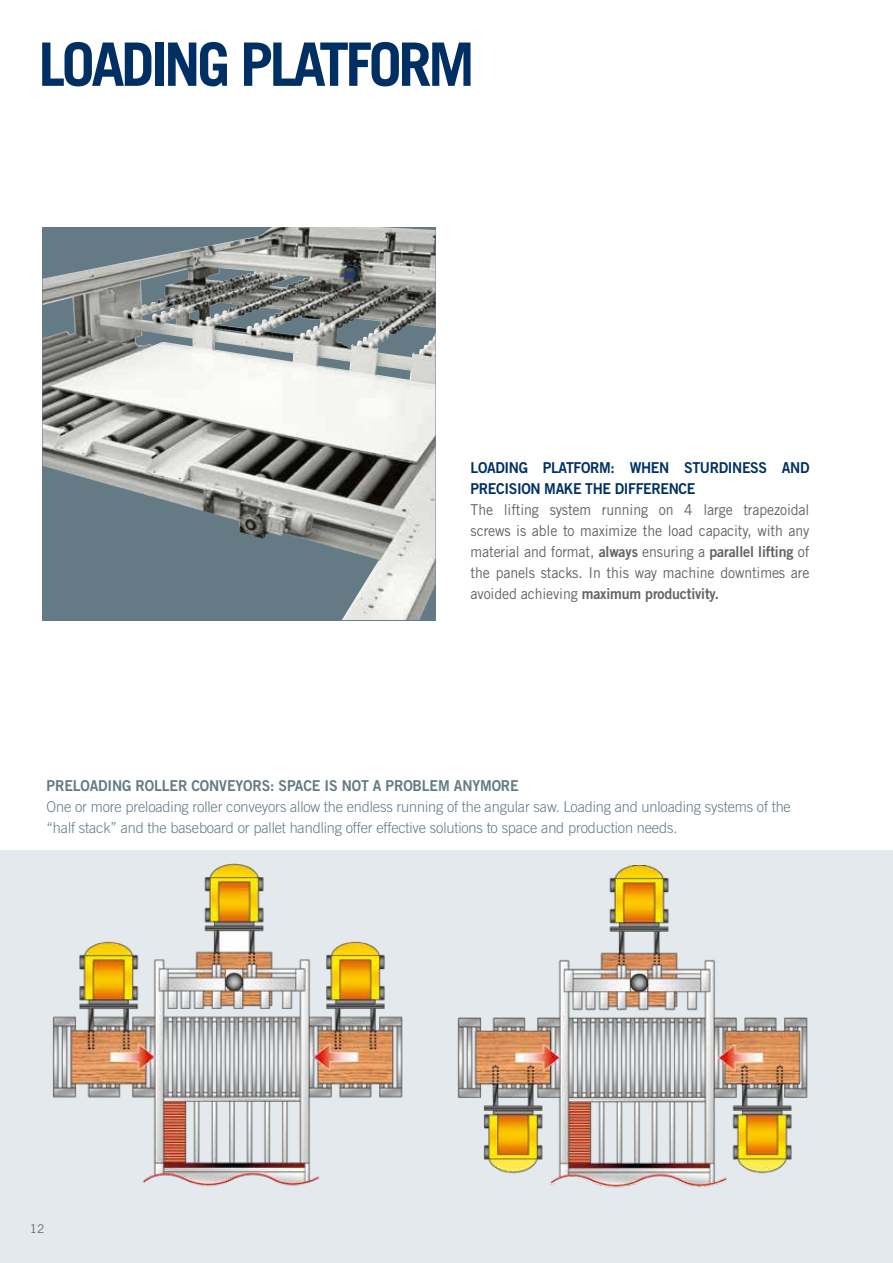
<style>
.page{position:relative;width:893px;height:1263px;background:#fff}
.page>*{position:absolute;margin:0;border:0;box-sizing:border-box;transform-origin:0 0}
.t1{font:700 60px "Trade Gothic LT Std";letter-spacing:-.06em;color:#003063}
.t2{font:300 15px/21px "Trade Gothic LT Std";letter-spacing:-.01em;color:#647a84}
.t3{font:15px/21px "Trade Gothic LT Std";letter-spacing:-.01em;color:#646363;text-align:justify;scale:.94 1}
.t4{font:15px/21px "Trade Gothic LT Std Bd 2";letter-spacing:-.025em;color:#003063;scale:.94 1}
.t5{font:15px "Trade Gothic LT Std Bd 2";letter-spacing:-.01em;color:#647a84;scale:.94 1}
.t6{font:15px "Trade Gothic LT Std Bd 2";letter-spacing:-.01em;color:#646363;scale:.94 1}
.t7{font:12px "Trade Gothic LT Std";color:#646363}
.s1{font-family:"Trade Gothic LT Std Bd 2"}
.s2{font-family:"Trade Gothic LT Std"}
</style>
<div class="page">
<div style="left:0;top:850px;width:893px;height:413px;background:#e3e9ec"></div>
<img style="left:52px;top:863px;width:351px;height:324px">
<img style="left:457px;top:865px;width:351px;height:323px">
<img style="left:43px;top:227px;width:393px;height:393px">
<h1 class="t1" style="left:38px;top:28px;width:438px">LOADING PLATFORM</h1>
<p class="t4" style="left:471px;top:457px;width:362px">LOADING PLATFORM: WHEN STURDINESS AND<br>PRECISION MAKE THE DIFFERENCE</p>
<p class="t3" style="left:471px;top:499px;width:362px">The lifting system running on 4 large trapezoidal screws is able to maximize the load capacity, with any material and format, <span class="s1">always</span> ensuring a <span class="s1">parallel lifting</span> of the panels stacks. In this way machine downtimes are</p>
<p class="t6" style="left:471px;top:584px;width:266px"><span class="s2">avoided achieving</span> maximum productivity.</p>
<p class="t5" style="left:47px;top:776px;width:504px">PRELOADING ROLLER CONVEYORS: SPACE IS NOT A PROBLEM ANYMORE</p>
<p class="t2" style="left:47px;top:796px;width:746px">One or more preloading roller conveyors allow the endless running of the angular saw. Loading and unloading systems of the “half stack” and the baseboard or pallet handling offer effective solutions to space and production needs.</p>
<p class="t7" style="left:30px;top:1222px;width:16px">12</p>
</div>
